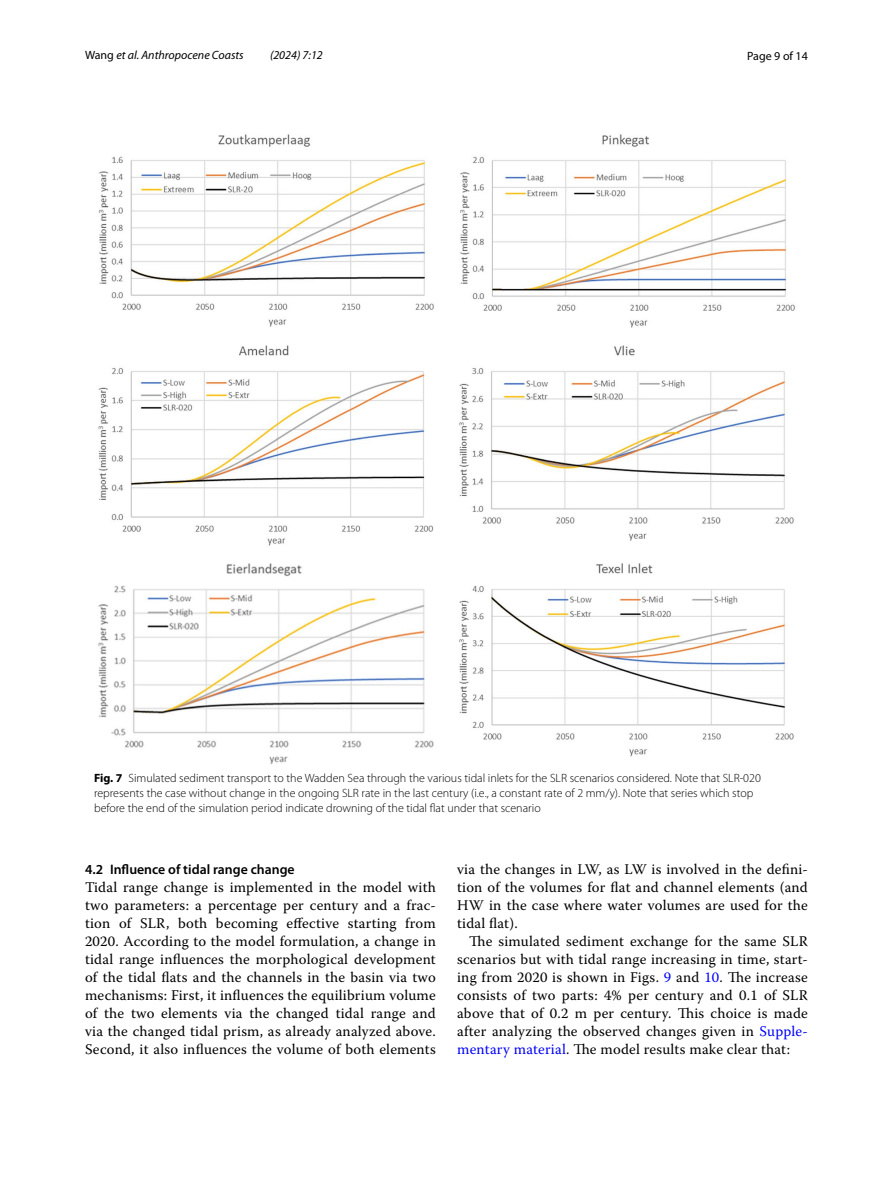
<style>
.page{position:relative;width:893px;height:1187px;background:#fff}
.page>*{position:absolute;margin:0;border:0;box-sizing:border-box;transform-origin:0 0}
.t1{font:14.7px/18px "Warnock Pro";letter-spacing:.015em;color:#000;text-align:justify}
.t2{font:600 13.8px "Myriad Pro";color:#000}
.t3{font:300 12px/15px "Myriad Pro";color:#000}
.t4{font:italic 12px "Myriad Pro";color:#000}
.t5{font:12px "Myriad Pro";color:#000}
.s1{font-style:normal}
.s2{font-weight:700}
.s3{color:#00f}
</style>
<div class="page">
<img style="left:98px;top:134px;width:697px;height:630px">
<p class="t4" style="left:85px;top:48px;width:160px"><span class="s1">Wang</span> et al. Anthropocene Coasts</p>
<p class="t4" style="left:270px;top:48px;width:54px">(2024) 7:12</p>
<p class="t5" style="left:747px;top:48px;width:62px">Page 9 of 14</p>
<p class="t3" style="left:94px;top:770px;width:668px"><span class="s2">Fig. 7</span> Simulated sediment transport to the Wadden Sea through the various tidal inlets for the SLR scenarios considered. Note that SLR-020 represents the case without change in the ongoing SLR rate in the last century (i.e., a constant rate of 2 mm/y). Note that series which stop before the end of the simulation period indicate drowning of the tidal flat under that scenario</p>
<p class="t2" style="left:85px;top:860px;width:211px">4.2 Influence of tidal range change</p>
<p class="t1" style="left:85px;top:877px;width:352px">Tidal range change is implemented in the model with two parameters: a percentage per century and a frac&shy;tion of SLR, both becoming effective starting from 2020. According to the model formulation, a change in tidal range influences the morphological development of the tidal flats and the channels in the basin via two mechanisms: First, it influences the equilibrium volume of the two elements via the changed tidal range and via the changed tidal prism, as already analyzed above.<br>Second, it also influences the volume of both elements</p>
<p class="t1" style="left:457px;top:860px;width:352px">via the changes in LW, as LW is involved in the defini&shy;tion of the volumes for flat and channel elements (and HW in the case where water volumes are used for the tidal flat).</p>
<p class="t1" style="left:457px;top:932px;width:352px;text-indent:12px">The simulated sediment exchange for the same SLR scenarios but with tidal range increasing in time, start&shy;ing from 2020 is shown in Figs. <span class="s3">9</span> and <span class="s3">10</span>. The increase consists of two parts: 4% per century and 0.1 of SLR above that of 0.2 m per century. This choice is made after analyzing the observed changes given in <span class="s3">Supple&shy;mentary material</span>. The model results make clear that:</p>
</div>
